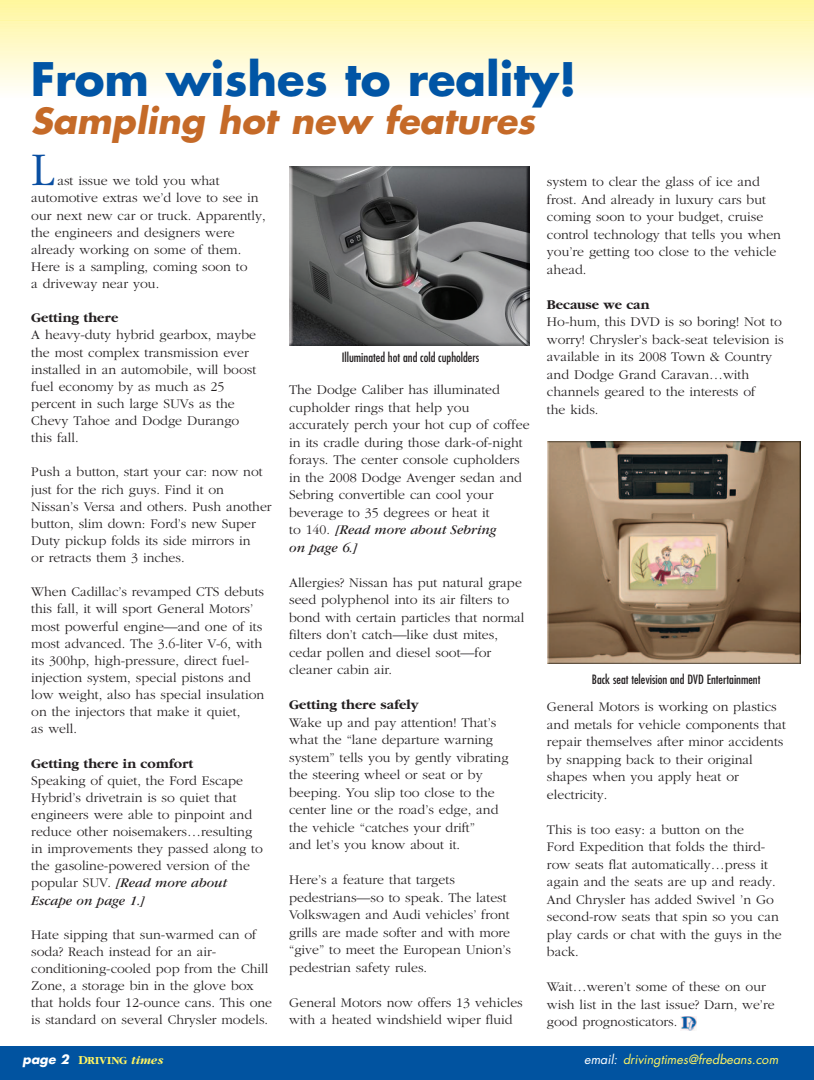
<style>
.page{position:relative;width:814px;height:1080px;background:#fff}
.page>*{position:absolute;margin:0;border:0;box-sizing:border-box;transform-origin:0 0}
.t1{font:300 48.75px "Garamond";color:#0a4fa2}
.t2{font:700 45px "Futura";color:#0155a5}
.t3{font:italic 700 35px "Futura";color:#c56a28}
.t4{font:300 13.75px/17.5px "Garamond";color:#231f20}
.t5{font:700 13.75px "Garamond";color:#231f20}
.t6{font:condensed 12.5px "Futura";color:#231f20}
.t7{font:italic 12.5px "Futura";color:#fff461}
.t8{font:700 11.25px "Garamond";letter-spacing:.015em;color:#fff461}
.s1{font-weight:400;font-style:italic}
.s2{font-family:"Futura";font-style:italic;font-size:12.5px;color:#fff}
.s3{font-size:12.5px}
.s4{font-style:italic;font-size:12.5px}
.s5{color:#fff}
</style>
<div class="page">
<hr style="left:0;top:0;width:814px;height:2px;background:#fff681">
<hr style="left:0;top:2px;width:814px;height:2px;background:#fff684">
<hr style="left:0;top:4px;width:814px;height:2px;background:#fff687">
<hr style="left:0;top:6px;width:814px;height:2px;background:#fff689">
<hr style="left:0;top:8px;width:814px;height:2px;background:#fff68c">
<hr style="left:0;top:10px;width:814px;height:2px;background:#fff68f">
<hr style="left:0;top:12px;width:814px;height:2px;background:#fff691">
<hr style="left:0;top:14px;width:814px;height:2px;background:#fff694">
<hr style="left:0;top:16px;width:814px;height:2px;background:#fff696">
<hr style="left:0;top:18px;width:814px;height:2px;background:#fff79a">
<hr style="left:0;top:20px;width:814px;height:2px;background:#fff79b">
<hr style="left:0;top:22px;width:814px;height:2px;background:#fff79d">
<hr style="left:0;top:24px;width:814px;height:2px;background:#fff7a0">
<hr style="left:0;top:26px;width:814px;height:2px;background:#fff7a3">
<hr style="left:0;top:28px;width:814px;height:2px;background:#fff7a5">
<hr style="left:0;top:30px;width:814px;height:2px;background:#fff8a8">
<hr style="left:0;top:32px;width:814px;height:2px;background:#fff8aa">
<hr style="left:0;top:34px;width:814px;height:2px;background:#fff8ad">
<hr style="left:0;top:36px;width:814px;height:2px;background:#fff8af">
<hr style="left:0;top:38px;width:814px;height:2px;background:#fff8b2">
<hr style="left:0;top:40px;width:814px;height:2px;background:#fff9b4">
<hr style="left:0;top:42px;width:814px;height:2px;background:#fff9b7">
<hr style="left:0;top:44px;width:814px;height:2px;background:#fff9ba">
<hr style="left:0;top:46px;width:814px;height:2px;background:#fff9bc">
<hr style="left:0;top:48px;width:814px;height:2px;background:#fff9be">
<hr style="left:0;top:50px;width:814px;height:2px;background:#fffac1">
<hr style="left:0;top:52px;width:814px;height:2px;background:#fffac4">
<hr style="left:0;top:54px;width:814px;height:2px;background:#fffac6">
<hr style="left:0;top:56px;width:814px;height:2px;background:#fffac8">
<hr style="left:0;top:58px;width:814px;height:2px;background:#fffbcc">
<hr style="left:0;top:60px;width:814px;height:2px;background:#fffbce">
<hr style="left:0;top:62px;width:814px;height:2px;background:#fffbd0">
<hr style="left:0;top:64px;width:814px;height:2px;background:#fffbd3">
<hr style="left:0;top:66px;width:814px;height:2px;background:#fffbd6">
<hr style="left:0;top:68px;width:814px;height:2px;background:#fffcd8">
<hr style="left:0;top:70px;width:814px;height:2px;background:#fffcda">
<hr style="left:0;top:72px;width:814px;height:2px;background:#fffcdd">
<hr style="left:0;top:74px;width:814px;height:2px;background:#fffce0">
<hr style="left:0;top:76px;width:814px;height:2px;background:#fffce2">
<hr style="left:0;top:78px;width:814px;height:2px;background:#fffde5">
<hr style="left:0;top:80px;width:814px;height:2px;background:#fffde8">
<hr style="left:0;top:82px;width:814px;height:2px;background:#fffdea">
<hr style="left:0;top:84px;width:814px;height:2px;background:#fffded">
<hr style="left:0;top:86px;width:814px;height:2px;background:#fffdef">
<hr style="left:0;top:88px;width:814px;height:2px;background:#fffef2">
<hr style="left:0;top:90px;width:814px;height:2px;background:#fffef5">
<hr style="left:0;top:92px;width:814px;height:2px;background:#fffef7">
<hr style="left:0;top:94px;width:814px;height:2px;background:#fffefa">
<img style="left:680px;top:1017px;width:16px;height:14px">
<div style="left:0;top:1047px;width:814px;height:33px;background:#0153a0"></div>
<img style="left:547px;top:442px;width:253px;height:222px">
<img style="left:289px;top:166px;width:241px;height:179px">
<h2 class="t2" style="left:31px;top:59px;width:547px">From wishes to reality!</h2>
<h3 class="t3" style="left:31px;top:105px;width:512px">Sampling hot new features</h3>
<h1 class="t1" style="left:31px;top:151px;width:25px">L</h1>
<p class="t4" style="left:31px;top:174px;width:236px;line-height:17.1px;text-indent:26px">ast issue we told you what automotive extras we’d love to see in our next new car or truck. Apparently, the engineers and designers were already working on some of them.<br>Here is a sampling, coming soon to<br>a driveway near you.</p>
<p class="t5" style="left:31px;top:313px;width:88px">Getting there</p>
<p class="t4" style="left:31px;top:328px;width:226px;line-height:17.1px">A heavy-duty hybrid gearbox, maybe the most complex transmission ever installed in an automobile, will boost fuel economy by as much as 25 percent in such large SUVs as the<br>Chevy Tahoe and Dodge Durango this fall.</p>
<p class="t4" style="left:31px;top:465px;width:242px;line-height:17.1px">Push a button, start your car: now not just for the rich guys. Find it on Nissan’s Versa and others. Push another button, slim down: Ford’s new Super Duty pickup folds its side mirrors in<br>or retracts them 3 inches.</p>
<p class="t4" style="left:31px;top:585px;width:234px;line-height:17.1px">When Cadillac’s revamped CTS debuts this fall, it will sport General Motors’ most powerful engine—and one of its most advanced. The 3.6-liter V-6, with its 300hp, high-pressure, direct fuel&shy;injection system, special pistons and low weight, also has special insulation on the injectors that make it quiet,<br>as well.</p>
<p class="t5" style="left:31px;top:758px;width:163px">Getting there in comfort</p>
<p class="t4" style="left:31px;top:773px;width:233px;line-height:17.1px">Speaking of quiet, the Ford Escape Hybrid’s drivetrain is so quiet that engineers were able to pinpoint and reduce other noisemakers…resulting in improvements they passed along to the gasoline-powered version of the popular SUV. <span class="s1">[Read more about Escape on page 1.]</span></p>
<p class="t4" style="left:31px;top:927px;width:242px;line-height:17.1px">Hate sipping that sun-warmed can of soda? Reach instead for an air&shy;conditioning-cooled pop from the Chill Zone, a storage bin in the glove box that holds four 12-ounce cans. This one is standard on several Chrysler models.</p>
<p class="t6" style="left:342px;top:352px;width:139px">Illuminated hot and cold cupholders</p>
<p class="t4" style="left:289px;top:382px;width:242px">The Dodge Caliber has illuminated cupholder rings that help you accurately perch your hot cup of coffee in its cradle during those dark-of-night forays. The center console cupholders in the 2008 Dodge Avenger sedan and<br>Sebring convertible can cool your beverage to 35 degrees or heat it<br>to 140. <span class="s1">[Read more about Sebring<br>on page 6.]</span></p>
<p class="t4" style="left:289px;top:575px;width:237px">Allergies? Nissan has put natural grape seed polyphenol into its air filters to bond with certain particles that normal filters don’t catch—like dust mites, cedar pollen and diesel soot—for cleaner cabin air.</p>
<p class="t5" style="left:289px;top:700px;width:131px">Getting there safely</p>
<p class="t4" style="left:289px;top:715px;width:221px">Wake up and pay attention! That’s what the “lane departure warning system” tells you by gently vibrating the steering wheel or seat or by beeping. You slip too close to the center line or the road’s edge, and the vehicle “catches your drift”<br>and let’s you know about it.</p>
<p class="t4" style="left:289px;top:872px;width:223px">Here’s a feature that targets pedestrians—so to speak. The latest Volkswagen and Audi vehicles’ front grills are made softer and with more “give” to meet the European Union’s pedestrian safety rules.</p>
<p class="t4" style="left:289px;top:995px;width:235px">General Motors now offers 13 vehicles with a heated windshield wiper fluid</p>
<p class="t4" style="left:547px;top:174px;width:236px">system to clear the glass of ice and frost. And already in luxury cars but coming soon to your budget, cruise control technology that tells you when you’re getting too close to the vehicle ahead.</p>
<p class="t5" style="left:547px;top:299px;width:104px">Because we can</p>
<p class="t4" style="left:547px;top:314px;width:238px">Ho-hum, this DVD is so boring! Not to worry! Chrysler’s back-seat television is available in its 2008 Town &amp; Country and Dodge Grand Caravan…with channels geared to the interests of<br>the kids.</p>
<p class="t6" style="left:592px;top:674px;width:170px">Back seat television and DVD Entertainment</p>
<p class="t4" style="left:547px;top:699px;width:241px">General Motors is working on plastics and metals for vehicle components that repair themselves after minor accidents by snapping back to their original shapes when you apply heat or electricity.</p>
<p class="t4" style="left:547px;top:822px;width:236px">This is too easy: a button on the<br>Ford Expedition that folds the third&shy;row seats flat automatically…press it again and the seats are up and ready.<br>And Chrysler has added Swivel ’n Go second-row seats that spin so you can play cards or chat with the guys in the back.</p>
<p class="t4" style="left:547px;top:979px;width:229px">Wait…weren’t some of these on our wish list in the last issue? Darn, we’re good prognosticators.</p>
<p class="t8" style="left:22px;top:1056px;width:142px"><span class="s2">page 2</span> <span class="s3">D</span>RIVING <span class="s4">times</span></p>
<p class="t7" style="left:584px;top:1054px;width:198px"><span class="s5">email:</span> drivingtimes@fredbeans.com</p>
</div>
